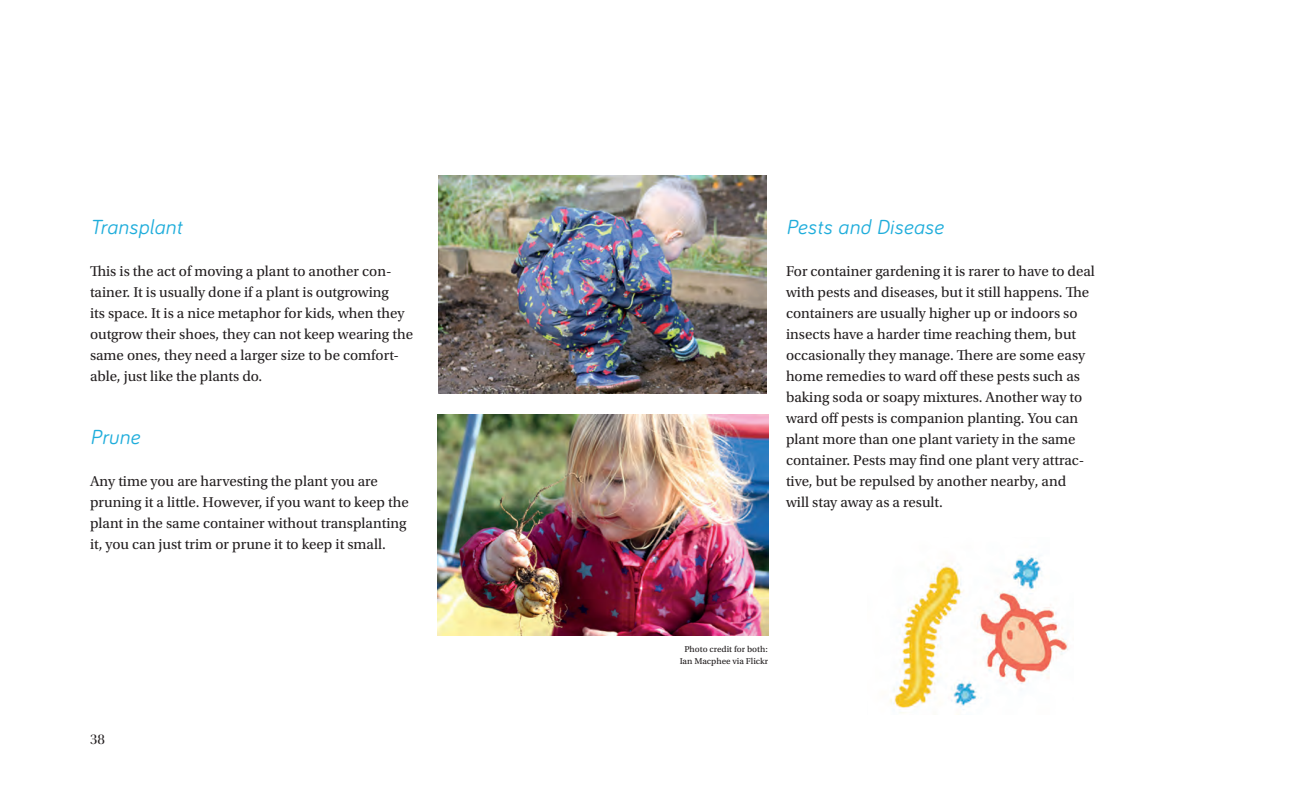
<style>
.page{position:relative;width:1296px;height:810px;background:#fff}
.page>*{position:absolute;margin:0;border:0;box-sizing:border-box;transform-origin:0 0}
.italic_definitions{font:italic 21px "Bariol";letter-spacing:.02em;color:#1faddb}
.Body{font:15px/21px "Utopia Std";color:#231f20}
.t1{font:15px "Utopia Std Disp";color:#231f20}
.captions{font:9px/12px "Utopia Std Capt";color:#231f20;text-align:center}
</style>
<div class="page">
<img style="left:890px;top:557px;width:178px;height:156px">
<img style="left:439px;top:175px;width:328px;height:219px">
<img style="left:437px;top:415px;width:331px;height:221px">
<p class="italic_definitions" style="left:90px;top:213px;width:94px">Transplant</p>
<p class="Body" style="left:90px;top:261px;width:325px">This is the act of moving a plant to another con&shy;tainer. It is usually done if a plant is outgrowing<br>its space. It is a nice metaphor for kids, when they outgrow their shoes, they can not keep wearing the same ones, they need a larger size to be comfort&shy;able, just like the plants do.</p>
<p class="italic_definitions" style="left:90px;top:423px;width:51px">Prune</p>
<p class="Body" style="left:90px;top:471px;width:320px">Any time you are harvesting the plant you are pruning it a little. However, if you want to keep the plant in the same container without transplanting it, you can just trim or prune it to keep it small.</p>
<p class="t1" style="left:90px;top:731px;width:16px">38</p>
<p class="italic_definitions" style="left:786px;top:213px;width:159px">Pests and Disease</p>
<p class="Body" style="left:786px;top:261px;width:311px">For container gardening it is rarer to have to deal with pests and diseases, but it still happens. The containers are usually higher up or indoors so insects have a harder time reaching them, but occasionally they manage. There are some easy home remedies to ward off these pests such as baking soda or soapy mixtures. Another way to ward off pests is companion planting. You can plant more than one plant variety in the same container. Pests may find one plant very attrac&shy;tive, but be repulsed by another nearby, and<br>will stay away as a result.</p>
<p class="captions" style="left:680px;top:643px;width:90px">Photo credit for both:<br>Ian Macphee via Flickr</p>
</div>
